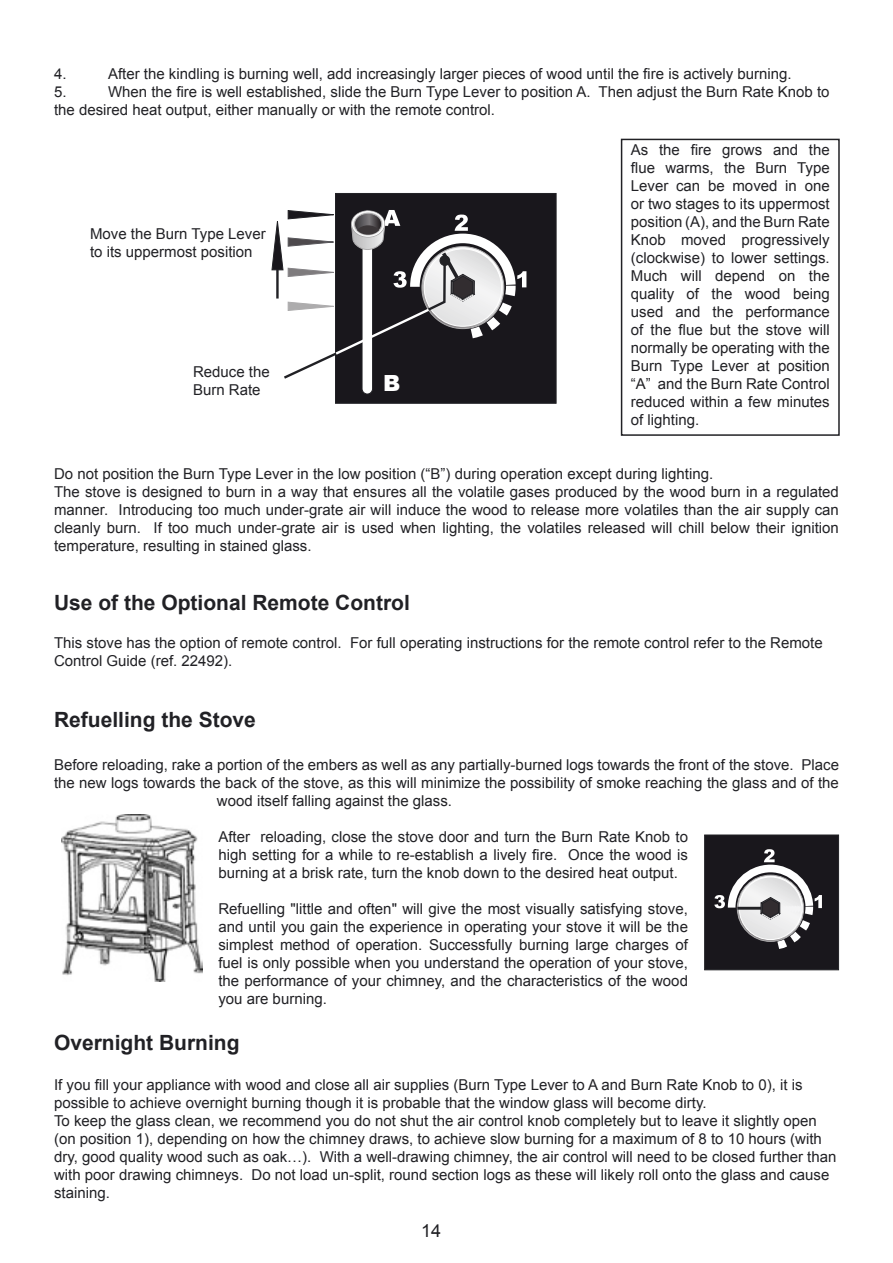
<style>
.page{position:relative;width:893px;height:1263px;background:#fff}
.page>*{position:absolute;margin:0;border:0;box-sizing:border-box;transform-origin:0 0}
.t1{font:900 22.2px "Arial";color:#fff}
.t2{font:700 21px "Arial";color:#212125}
.t3{font:18px "Arial";color:#212125}
.t4{font:15px/18px "Arial";color:#212125}
</style>
<div class="page">
<div style="left:335px;top:193px;width:221px;height:210px;background:#19171c;border:1px solid #212125"></div>
<div style="left:362px;top:210px;width:11px;height:184px;background:#fff;border-radius:5px"></div>
<div style="left:362px;top:210px;width:11px;height:184px;border:1px solid #212125;border-radius:5px"></div>
<svg style="left:272px;top:210px;width:254px;height:171px"></svg>
<div style="left:621px;top:139px;width:219px;height:297px;border:2px solid #212125"></div>
<img style="left:62px;top:815px;width:140px;height:167px">
<div style="left:704px;top:835px;width:135px;height:135px;background:#19171c;border:1px solid #212125"></div>
<svg style="left:714px;top:849px;width:108px;height:100px"></svg>
<hr style="left:737px;top:907px;width:24px;height:3px;background:#212125">
<p class="t4" style="left:54px;top:65px;width:14px">4.</p>
<p class="t4" style="left:108px;top:65px;width:685px">After the kindling is burning well, add increasingly larger pieces of wood until the fire is actively burning.</p>
<p class="t4" style="left:54px;top:83px;width:14px">5.</p>
<p class="t4" style="left:54px;top:83px;width:777px;text-indent:54px">When the fire is well established, slide the Burn Type Lever to position A. Then adjust the Burn Rate Knob to the desired heat output, either manually or with the remote control.</p>
<p class="t4" style="left:631px;top:141px;width:200px;text-align:justify">As the fire grows and the flue warms, the Burn Type Lever can be moved in one or two stages to its uppermost position (A), and the Burn Rate Knob moved progressively (clockwise) to lower settings.<br>Much will depend on the quality of the wood being used and the performance of the flue but the stove will normally be operating with the Burn Type Lever at position “A” and the Burn Rate Control reduced within a few minutes of lighting.</p>
<p class="t4" style="left:54px;top:465px;width:786px">Do not position the Burn Type Lever in the low position (“B”) during operation except during lighting.<br>The stove is designed to burn in a way that ensures all the volatile gases produced by the wood burn in a regulated manner. Introducing too much under-grate air will induce the wood to release more volatiles than the air supply can cleanly burn. If too much under-grate air is used when lighting, the volatiles released will chill below their ignition temperature, resulting in stained glass.</p>
<p class="t4" style="left:90px;top:225px;width:177px">Move the Burn Type Lever to its uppermost position</p>
<p class="t4" style="left:193px;top:362px;width:78px">Reduce the<br>Burn Rate</p>
<h1 class="t1" style="left:383px;top:367px;width:19px">B</h1>
<h2 class="t2" style="left:54px;top:588px;width:357px">Use of the Optional Remote Control</h2>
<p class="t4" style="left:54px;top:634px;width:770px">This stove has the option of remote control. For full operating instructions for the remote control refer to the Remote<br>Control Guide (ref. 22492).</p>
<h2 class="t2" style="left:54px;top:706px;width:203px">Refuelling the Stove</h2>
<p class="t4" style="left:54px;top:755px;width:786px">Before reloading, rake a portion of the embers as well as any partially-burned logs towards the front of the stove. Place</p>
<p class="t4" style="left:54px;top:773px;width:786px">the new logs towards the back of the stove, as this will minimize the possibility of smoke reaching the glass and of the</p>
<p class="t4" style="left:217px;top:791px;width:237px">wood itself falling against the glass.</p>
<p class="t4" style="left:218px;top:827px;width:471px;text-align:justify">After reloading, close the stove door and turn the Burn Rate Knob to high setting for a while to re-establish a lively fire. Once the wood is burning at a brisk rate, turn the knob down to the desired heat output.</p>
<p class="t4" style="left:218px;top:899px;width:471px;text-align:justify">Refuelling "little and often" will give the most visually satisfying stove, and until you gain the experience in operating your stove it will be the simplest method of operation. Successfully burning large charges of fuel is only possible when you understand the operation of your stove, the performance of your chimney, and the characteristics of the wood you are burning.</p>
<h2 class="t2" style="left:54px;top:1029px;width:187px">Overnight Burning</h2>
<p class="t4" style="left:54px;top:1076px;width:784px">If you fill your appliance with wood and close all air supplies (Burn Type Lever to A and Burn Rate Knob to 0), it is possible to achieve overnight burning though it is probable that the window glass will become dirty.<br>To keep the glass clean, we recommend you do not shut the air control knob completely but to leave it slightly open (on position 1), depending on how the chimney draws, to achieve slow burning for a maximum of 8 to 10 hours (with dry, good quality wood such as oak…). With a well-drawing chimney, the air control will need to be closed further than with poor drawing chimneys. Do not load un-split, round section logs as these will likely roll onto the glass and cause staining.</p>
<p class="t3" style="left:421px;top:1219px;width:22px">14</p>
</div>
